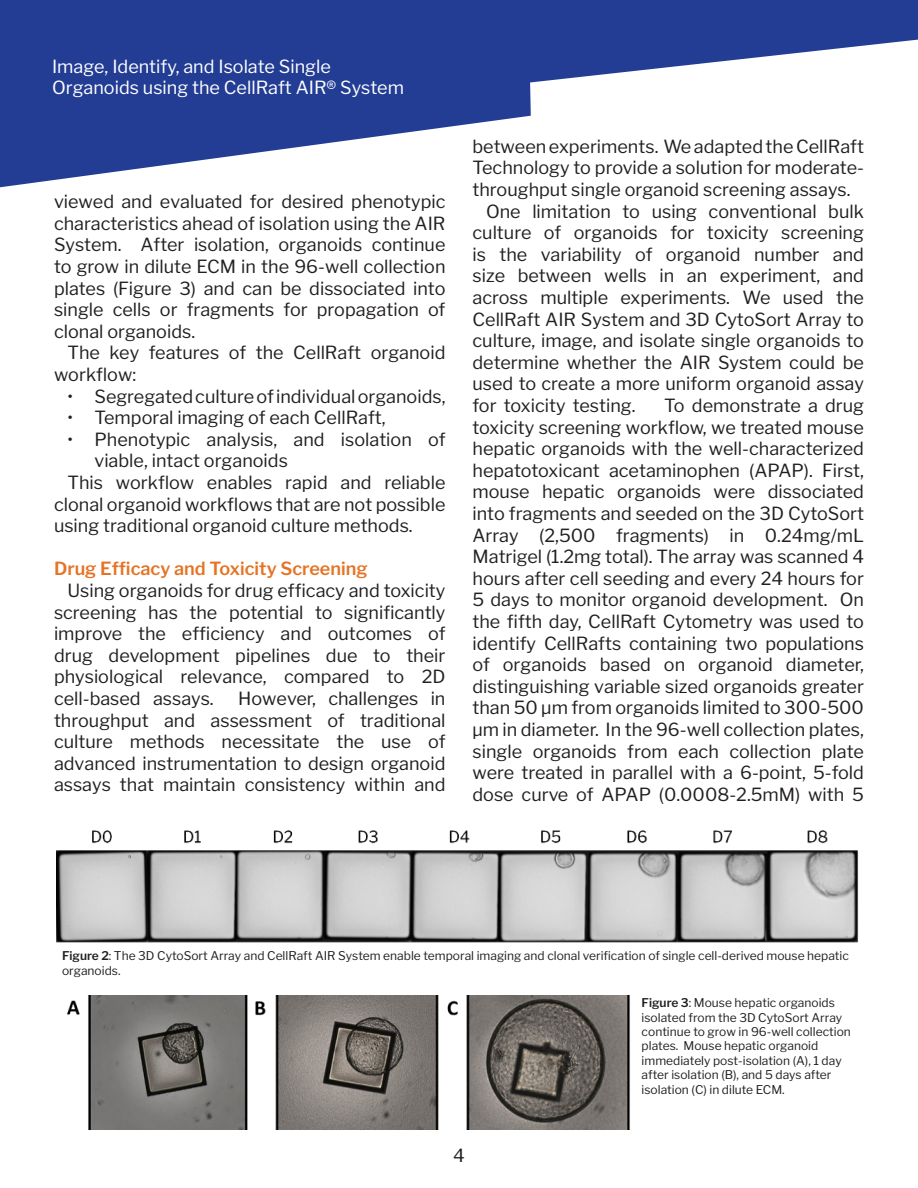
<style>
.page{position:relative;width:918px;height:1188px;background:#fff}
.page>*{position:absolute;margin:0;border:0;box-sizing:border-box;transform-origin:0 0}
.t1{font:18px/21.6px "Libre Franklin";color:#231f20;text-align:justify}
.t2{font:18px/21.6px "Libre Franklin";color:#fff}
.t3{font:600 18px "Libre Franklin";color:#e57325}
.t4{font:12px/14.4px "Libre Franklin";color:#231f20}
.s1{font-weight:600}
</style>
<div class="page">
<svg style="left:0;top:0;width:918px;height:187px;fill:#233d95"></svg>
<img style="left:67px;top:996px;width:563px;height:134px">
<img style="left:57px;top:830px;width:802px;height:113px">
<p class="t2" style="left:52px;top:55px;width:353px">Image, Identify, and Isolate Single<br>Organoids using the CellRaft AIR® System</p>
<p class="t1" style="left:54px;top:191px;width:393px">viewed and evaluated for desired phenotypic characteristics ahead of isolation using the AIR System. After isolation, organoids continue to grow in dilute ECM in the 96-well collection plates (Figure 3) and can be dissociated into single cells or fragments for propagation of clonal organoids.</p>
<p class="t1" style="left:54px;top:342px;width:393px;text-indent:14px">The key features of the CellRaft organoid workflow:</p>
<p class="t1" style="left:68px;top:385px;width:380px">• Segregated culture of individual organoids,</p>
<p class="t1" style="left:68px;top:407px;width:320px">• Temporal imaging of each CellRaft,</p>
<p class="t1" style="left:94px;top:429px;width:353px;text-indent:-27px">• Phenotypic analysis, and isolation of viable, intact organoids</p>
<p class="t1" style="left:54px;top:472px;width:393px;text-indent:14px">This workflow enables rapid and reliable clonal organoid workflows that are not possible using traditional organoid culture methods.</p>
<p class="t3" style="left:54px;top:558px;width:315px">Drug Efficacy and Toxicity Screening</p>
<p class="t1" style="left:54px;top:580px;width:393px;text-indent:14px">Using organoids for drug efficacy and toxicity screening has the potential to significantly improve the efficiency and outcomes of drug development pipelines due to their physiological relevance, compared to 2D cell-based assays.</p>
<p class="t1" style="left:54px;top:688px;width:393px;text-indent:184px">However, challenges in throughput and assessment of traditional culture methods necessitate the use of advanced instrumentation to design organoid assays that maintain consistency within and</p>
<p class="t1" style="left:472px;top:135px;width:393px">between experiments. We adapted the CellRaft Technology to provide a solution for moderate&shy;throughput single organoid screening assays.</p>
<p class="t1" style="left:472px;top:200px;width:393px;text-indent:14px">One limitation to using conventional bulk culture of organoids for toxicity screening is the variability of organoid number and size between wells in an experiment, and across multiple experiments. We used the CellRaft AIR System and 3D CytoSort Array to culture, image, and isolate single organoids to determine whether the AIR System could be used to create a more uniform organoid assay for toxicity testing.</p>
<p class="t1" style="left:472px;top:395px;width:393px;text-indent:192px">To demonstrate a drug toxicity screening workflow, we treated mouse hepatic organoids with the well-characterized hepatotoxicant acetaminophen (APAP). First, mouse hepatic organoids were dissociated into fragments and seeded on the 3D CytoSort Array (2,500 fragments) in 0.24mg/mL Matrigel (1.2mg total). The array was scanned 4 hours after cell seeding and every 24 hours for 5 days to monitor organoid development. On the fifth day, CellRaft Cytometry was used to identify CellRafts containing two populations of organoids based on organoid diameter, distinguishing variable sized organoids greater than 50 µm from organoids limited to 300-500 µm in diameter. In the 96-well collection plates, single organoids from each collection plate were treated in parallel with a 6-point, 5-fold dose curve of APAP (0.0008-2.5mM) with 5</p>
<p class="t4" style="left:62px;top:949px;width:788px"><span class="s1">Figure 2</span>: The 3D CytoSort Array and CellRaft AIR System enable temporal imaging and clonal verification of single cell-derived mouse hepatic organoids.</p>
<p class="t1" style="left:453px;top:1145px;width:13px">4</p>
<p class="t4" style="left:642px;top:996px;width:211px"><span class="s1">Figure 3</span>: Mouse hepatic organoids isolated from the 3D CytoSort Array continue to grow in 96-well collection plates. Mouse hepatic organoid immediately post-isolation (A), 1 day after isolation (B), and 5 days after isolation (C) in dilute ECM.</p>
</div>
